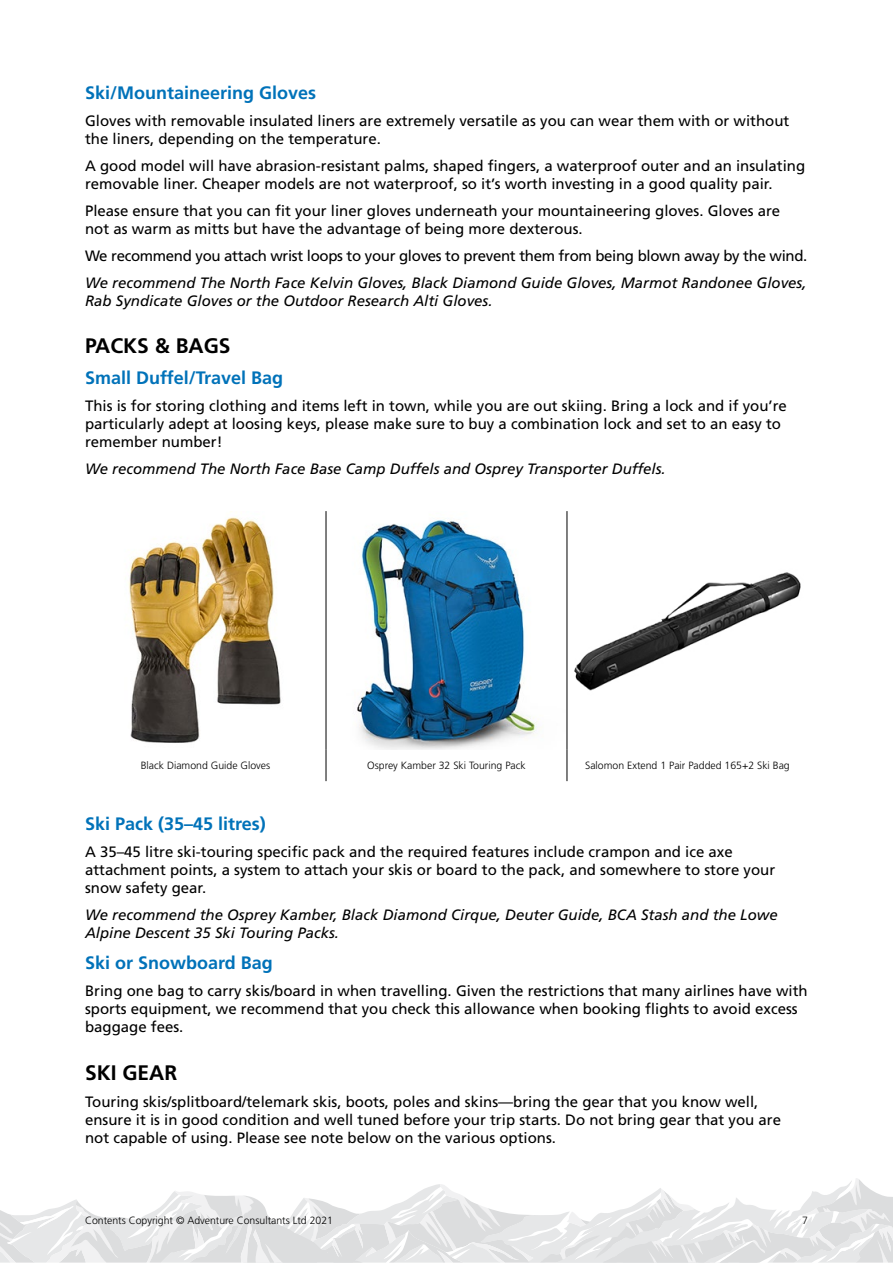
<style>
.page{position:relative;width:893px;height:1263px;background:#fff}
.page>*{position:absolute;margin:0;border:0;box-sizing:border-box;transform-origin:0 0}
.t1{font:700 21px "Frutiger LT Std";color:#000}
.t2{font:700 18px "Frutiger LT Std";color:#0072b9}
.t3{font:15px/18px "Frutiger LT Std";color:#000}
.t4{font:italic 15px/18px "Frutiger LT Std";color:#000}
.t5{font:15px "Frutiger LT Std";letter-spacing:-.02em;color:#000}
.t6{font:300 10.5px "Frutiger LT Std";color:#000}
</style>
<div class="page">
<svg style="left:0;top:1178px;width:893px;height:84px"></svg>
<hr style="left:326px;top:511px;width:1px;height:238px;background:#000">
<hr style="left:567px;top:511px;width:1px;height:238px;background:#000">
<hr style="left:326px;top:749px;width:1px;height:32px;background:#000">
<hr style="left:567px;top:749px;width:1px;height:32px;background:#000">
<img style="left:128px;top:517px;width:153px;height:226px">
<img style="left:357px;top:520px;width:180px;height:229px">
<img style="left:574px;top:572px;width:227px;height:119px">
<p class="t2" style="left:85px;top:82px;width:233px">Ski/Mountaineering Gloves</p>
<p class="t3" style="left:85px;top:111px;width:706px">Gloves with removable insulated liners are extremely versatile as you can wear them with or without the liners, depending on the temperature.</p>
<p class="t3" style="left:85px;top:156px;width:722px">A good model will have abrasion-resistant palms, shaped fingers, a waterproof outer and an insulating removable liner. Cheaper models are not waterproof, so it’s worth investing in a good quality pair.</p>
<p class="t3" style="left:85px;top:201px;width:697px">Please ensure that you can fit your liner gloves underneath your mountaineering gloves. Gloves are not as warm as mitts but have the advantage of being more dexterous.</p>
<p class="t5" style="left:85px;top:247px;width:724px">We recommend you attach wrist loops to your gloves to prevent them from being blown away by the wind.</p>
<p class="t4" style="left:85px;top:273px;width:723px">We recommend The North Face Kelvin Gloves, Black Diamond Guide Gloves, Marmot Randonee Gloves,<br>Rab Syndicate Gloves or the Outdoor Research Alti Gloves.</p>
<h1 class="t1" style="left:85px;top:334px;width:147px">PACKS &amp; BAGS</h1>
<p class="t2" style="left:85px;top:367px;width:200px">Small Duffel/Travel Bag</p>
<p class="t3" style="left:85px;top:397px;width:703px">This is for storing clothing and items left in town, while you are out skiing. Bring a lock and if you’re particularly adept at loosing keys, please make sure to buy a combination lock and set to an easy to remember number!</p>
<p class="t4" style="left:85px;top:460px;width:582px">We recommend The North Face Base Camp Duffels and Osprey Transporter Duffels.</p>
<p class="t6" style="left:141px;top:759px;width:131px">Black Diamond Guide Gloves</p>
<p class="t6" style="left:367px;top:759px;width:160px">Osprey Kamber 32 Ski Touring Pack</p>
<p class="t6" style="left:585px;top:759px;width:206px">Salomon Extend 1 Pair Padded 165+2 Ski Bag</p>
<p class="t2" style="left:85px;top:813px;width:182px">Ski Pack (35–45 litres)</p>
<p class="t3" style="left:85px;top:843px;width:692px">A 35–45 litre ski-touring specific pack and the required features include crampon and ice axe attachment points, a system to attach your skis or board to the pack, and somewhere to store your snow safety gear.</p>
<p class="t4" style="left:85px;top:906px;width:694px">We recommend the Osprey Kamber, Black Diamond Cirque, Deuter Guide, BCA Stash and the Lowe<br>Alpine Descent 35 Ski Touring Packs.</p>
<p class="t2" style="left:85px;top:952px;width:189px">Ski or Snowboard Bag</p>
<p class="t3" style="left:85px;top:982px;width:724px">Bring one bag to carry skis/board in when travelling. Given the restrictions that many airlines have with sports equipment, we recommend that you check this allowance when booking flights to avoid excess baggage fees.</p>
<h1 class="t1" style="left:85px;top:1060px;width:94px">SKI GEAR</h1>
<p class="t3" style="left:85px;top:1092px;width:697px">Touring skis/splitboard/telemark skis, boots, poles and skins—bring the gear that you know well, ensure it is in good condition and well tuned before your trip starts. Do not bring gear that you are not capable of using. Please see note below on the various options.</p>
<p class="t6" style="left:85px;top:1215px;width:250px">Contents Copyright © Adventure Consultants Ltd 2021</p>
<p class="t6" style="left:802px;top:1215px;width:7px">7</p>
</div>
